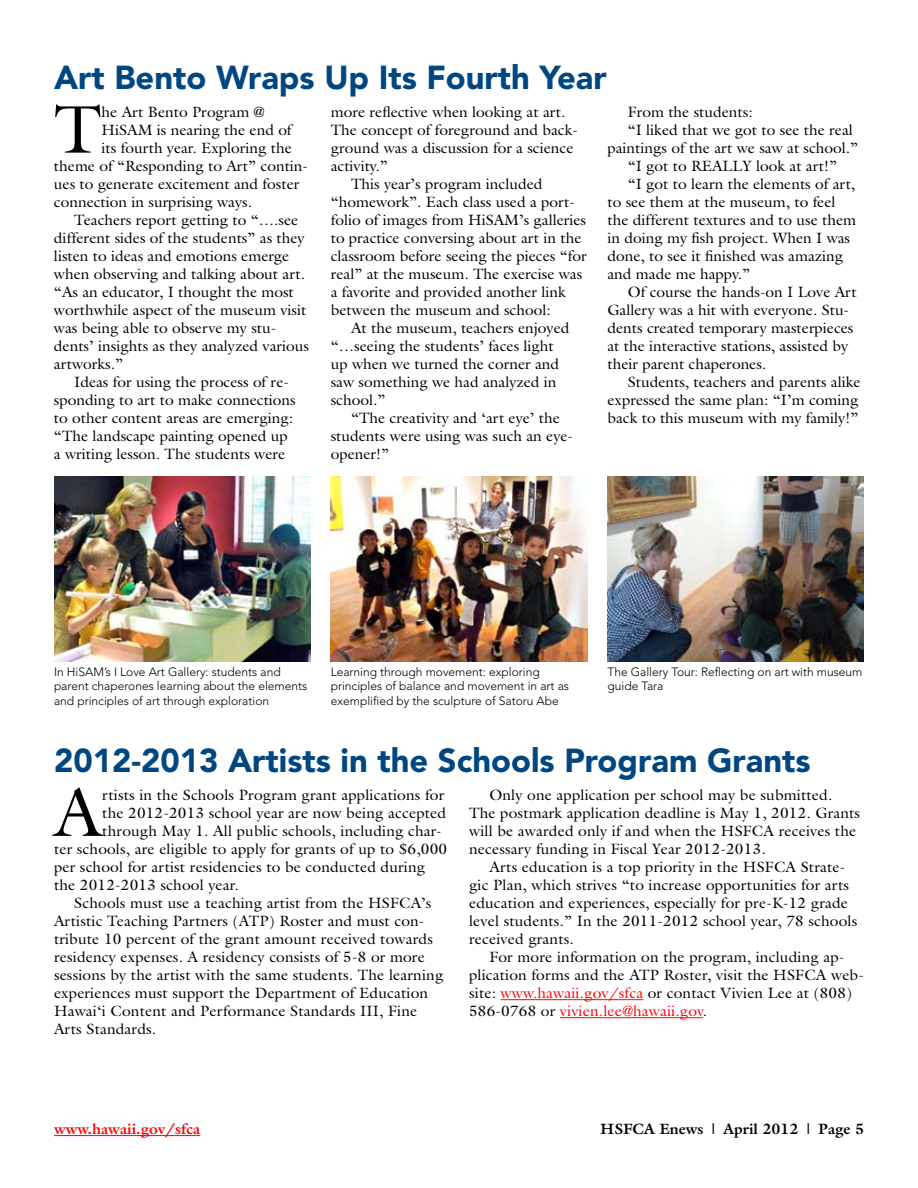
<style>
.page{position:relative;width:918px;height:1188px;background:#fff}
.page>*{position:absolute;margin:0;border:0;box-sizing:border-box;transform-origin:0 0}
.t1{font:67.95px "Galliard";color:#000}
.t2{font:900 33px "Avenir";color:#004781}
.t3{font:15px/18px "Galliard";color:#000}
.t4{font:700 15px "Galliard";color:#000}
.t5{font:700 15px "Galliard";color:#f00}
.t6{font:300 12px/14.4px "Avenir";color:#000}
.s1{color:#f00}
</style>
<div class="page">
<hr style="left:54px;top:1135px;width:146px;height:1px;background:#f00">
<img style="left:54px;top:477px;width:256px;height:184px">
<img style="left:331px;top:477px;width:256px;height:184px">
<img style="left:608px;top:477px;width:256px;height:184px">
<hr style="left:501px;top:999px;width:142px;height:1px;background:#f00">
<hr style="left:560px;top:1017px;width:143px;height:1px;background:#f00">
<h2 class="t2" style="left:54px;top:57px;width:554px">Art Bento Wraps Up Its Fourth Year</h2>
<h1 class="t1" style="left:54px;top:86px;width:49px">T</h1>
<p class="t3" style="left:102px;top:102px;width:164px">he Art Bento Program @</p>
<p class="t3" style="left:102px;top:120px;width:192px">HiSAM is nearing the end of</p>
<p class="t3" style="left:102px;top:138px;width:192px">its fourth year. Exploring the</p>
<p class="t3" style="left:54px;top:156px;width:256px">theme of “Responding to Art” contin-</p>
<p class="t3" style="left:54px;top:174px;width:247px">ues to generate excitement and foster</p>
<p class="t3" style="left:54px;top:192px;width:200px">connection in surprising ways.</p>
<p class="t3" style="left:74px;top:210px;width:226px">Teachers report getting to “….see</p>
<p class="t3" style="left:54px;top:228px;width:252px">different sides of the students” as they</p>
<p class="t3" style="left:54px;top:246px;width:237px">listen to ideas and emotions emerge</p>
<p class="t3" style="left:54px;top:264px;width:253px">when observing and talking about art.</p>
<p class="t3" style="left:54px;top:282px;width:241px">“As an educator, I thought the most</p>
<p class="t3" style="left:54px;top:300px;width:254px">worthwhile aspect of the museum visit</p>
<p class="t3" style="left:54px;top:318px;width:224px">was being able to observe my stu-</p>
<p class="t3" style="left:54px;top:336px;width:256px">dents’ insights as they analyzed various</p>
<p class="t3" style="left:54px;top:354px;width:71px">artworks.”</p>
<p class="t3" style="left:74px;top:372px;width:216px">Ideas for using the process of re-</p>
<p class="t3" style="left:54px;top:390px;width:243px">sponding to art to make connections</p>
<p class="t3" style="left:54px;top:408px;width:241px">to other content areas are emerging:</p>
<p class="t3" style="left:54px;top:426px;width:235px">“The landscape painting opened up</p>
<p class="t3" style="left:54px;top:444px;width:233px">a writing lesson. The students were</p>
<p class="t3" style="left:331px;top:102px;width:236px">more reflective when looking at art.</p>
<p class="t3" style="left:331px;top:120px;width:249px">The concept of foreground and back-</p>
<p class="t3" style="left:331px;top:138px;width:244px">ground was a discussion for a science</p>
<p class="t3" style="left:331px;top:156px;width:59px">activity.”</p>
<p class="t3" style="left:351px;top:174px;width:193px">This year’s program included</p>
<p class="t3" style="left:331px;top:192px;width:246px">“homework”. Each class used a port-</p>
<p class="t3" style="left:331px;top:210px;width:257px">folio of images from HiSAM’s galleries</p>
<p class="t3" style="left:331px;top:228px;width:252px">to practice conversing about art in the</p>
<p class="t3" style="left:331px;top:246px;width:257px">classroom before seeing the pieces “for</p>
<p class="t3" style="left:331px;top:264px;width:253px">real” at the museum. The exercise was</p>
<p class="t3" style="left:331px;top:282px;width:236px">a favorite and provided another link</p>
<p class="t3" style="left:331px;top:300px;width:222px">between the museum and school:</p>
<p class="t3" style="left:351px;top:318px;width:220px">At the museum, teachers enjoyed</p>
<p class="t3" style="left:331px;top:336px;width:225px">“…seeing the students’ faces light</p>
<p class="t3" style="left:331px;top:354px;width:230px">up when we turned the corner and</p>
<p class="t3" style="left:331px;top:372px;width:227px">saw something we had analyzed in</p>
<p class="t3" style="left:331px;top:390px;width:56px">school.”</p>
<p class="t3" style="left:351px;top:408px;width:210px">“The creativity and ‘art eye’ the</p>
<p class="t3" style="left:331px;top:426px;width:244px">students were using was such an eye-</p>
<p class="t3" style="left:331px;top:444px;width:60px">opener!”</p>
<p class="t3" style="left:628px;top:102px;width:126px">From the students:</p>
<p class="t3" style="left:628px;top:120px;width:227px">“I liked that we got to see the real</p>
<p class="t3" style="left:607px;top:138px;width:252px">paintings of the art we saw at school.”</p>
<p class="t3" style="left:628px;top:156px;width:211px">“I got to REALLY look at art!”</p>
<p class="t3" style="left:628px;top:174px;width:229px">“I got to learn the elements of art,</p>
<p class="t3" style="left:607px;top:192px;width:230px">to see them at the museum, to feel</p>
<p class="t3" style="left:607px;top:210px;width:250px">the different textures and to use them</p>
<p class="t3" style="left:607px;top:228px;width:244px">in doing my fish project. When I was</p>
<p class="t3" style="left:607px;top:246px;width:237px">done, to see it finished was amazing</p>
<p class="t3" style="left:607px;top:264px;width:144px">and made me happy.”</p>
<p class="t3" style="left:628px;top:282px;width:230px">Of course the hands-on I Love Art</p>
<p class="t3" style="left:607px;top:300px;width:243px">Gallery was a hit with everyone. Stu-</p>
<p class="t3" style="left:607px;top:318px;width:248px">dents created temporary masterpieces</p>
<p class="t3" style="left:607px;top:336px;width:242px">at the interactive stations, assisted by</p>
<p class="t3" style="left:607px;top:354px;width:160px">their parent chaperones.</p>
<p class="t3" style="left:628px;top:372px;width:234px">Students, teachers and parents alike</p>
<p class="t3" style="left:607px;top:390px;width:253px">expressed the same plan: “I’m coming</p>
<p class="t3" style="left:607px;top:408px;width:252px">back to this museum with my family!”</p>
<p class="t6" style="left:54px;top:664px;width:255px">In HiSAM’s I Love Art Gallery: students and parent chaperones learning about the elements and principles of art through exploration</p>
<p class="t6" style="left:331px;top:664px;width:240px">Learning through movement: exploring principles of balance and movement in art as exemplified by the sculpture of Satoru Abe</p>
<p class="t6" style="left:607px;top:664px;width:257px">The Gallery Tour: Reflecting on art with museum guide Tara</p>
<h2 class="t2" style="left:54px;top:741px;width:758px">2012-2013 Artists in the Schools Program Grants</h2>
<h1 class="t1" style="left:54px;top:770px;width:49px">A</h1>
<p class="t3" style="left:102px;top:786px;width:343px">rtists in the Schools Program grant applications for</p>
<p class="t3" style="left:102px;top:804px;width:345px">the 2012-2013 school year are now being accepted</p>
<p class="t3" style="left:102px;top:822px;width:341px">through May 1. All public schools, including char-</p>
<p class="t3" style="left:54px;top:840px;width:395px">ter schools, are eligible to apply for grants of up to $6,000</p>
<p class="t3" style="left:54px;top:858px;width:373px">per school for artist residencies to be conducted during</p>
<p class="t3" style="left:54px;top:876px;width:186px">the 2012-2013 school year.</p>
<p class="t3" style="left:74px;top:894px;width:359px">Schools must use a teaching artist from the HSFCA’s</p>
<p class="t3" style="left:54px;top:912px;width:372px">Artistic Teaching Partners (ATP) Roster and must con-</p>
<p class="t3" style="left:54px;top:930px;width:380px">tribute 10 percent of the grant amount received towards</p>
<p class="t3" style="left:54px;top:948px;width:372px">residency expenses. A residency consists of 5-8 or more</p>
<p class="t3" style="left:54px;top:966px;width:391px">sessions by the artist with the same students. The learning</p>
<p class="t3" style="left:54px;top:984px;width:376px">experiences must support the Department of Education</p>
<p class="t3" style="left:54px;top:1002px;width:365px">Hawai‘i Content and Performance Standards III, Fine</p>
<p class="t3" style="left:54px;top:1020px;width:104px">Arts Standards.</p>
<p class="t3" style="left:469px;top:786px;width:393px;text-indent:20px">Only one application per school may be submitted.<br>The postmark application deadline is May 1, 2012. Grants will be awarded only if and when the HSFCA receives the necessary funding in Fiscal Year 2012-2013.</p>
<p class="t3" style="left:469px;top:858px;width:390px;text-indent:20px">Arts education is a top priority in the HSFCA Strate&shy;gic Plan, which strives “to increase opportunities for arts education and experiences, especially for pre-K-12 grade level students.” In the 2011-2012 school year, 78 schools received grants.</p>
<p class="t3" style="left:469px;top:948px;width:396px;text-indent:20px">For more information on the program, including ap&shy;plication forms and the ATP Roster, visit the HSFCA web&shy;site: <span class="s1">www.hawaii.gov/sfca</span> or contact Vivien Lee at (808)<br>586-0768 or <span class="s1">vivien.lee@hawaii.gov</span>.</p>
<p class="t5" style="left:54px;top:1119px;width:148px">www.hawaii.gov/sfca</p>
<p class="t4" style="left:600px;top:1119px;width:265px">HSFCA Enews | April 2012 | Page 5</p>
</div>
